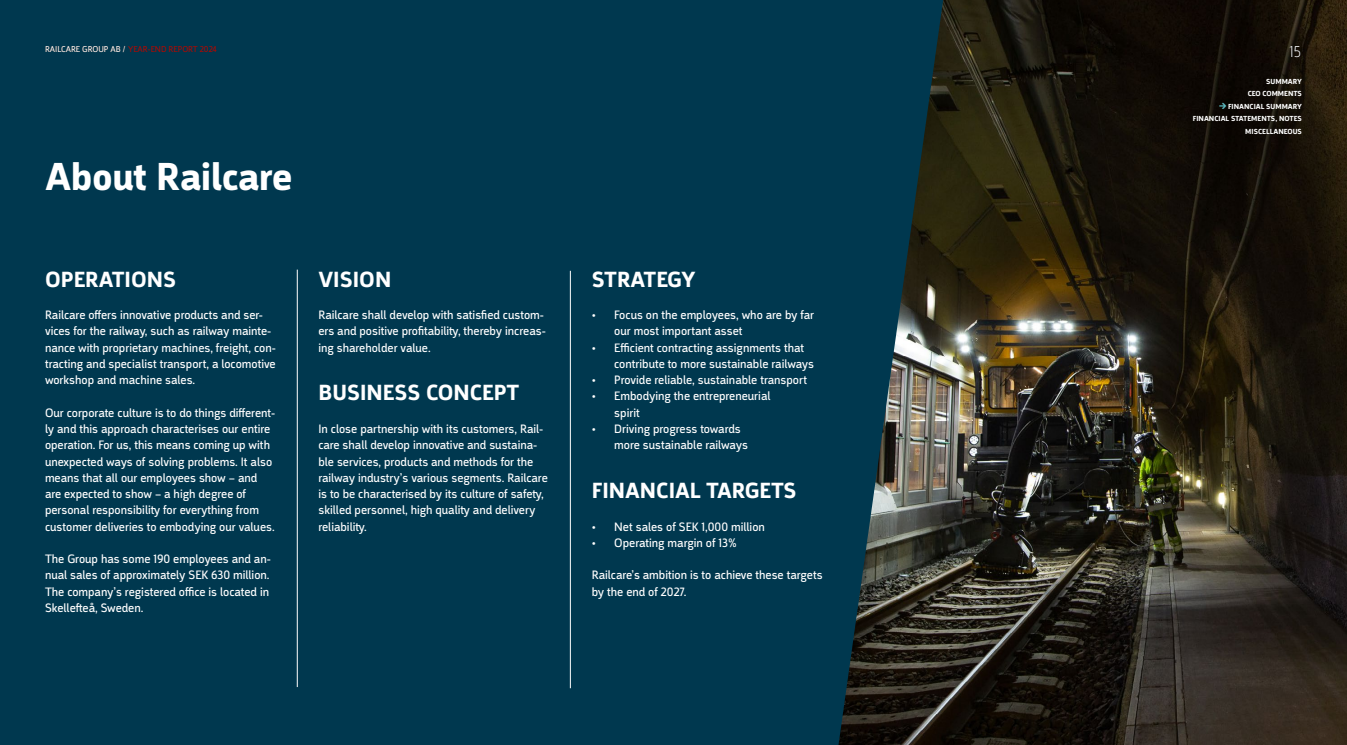
<style>
.page{position:relative;width:1347px;height:745px;background:#fff}
.page>*{position:absolute;margin:0;border:0;box-sizing:border-box;transform-origin:0 0}
.t1{font:700 40px "Argumentum";color:#fff}
.t2{font:700 22.5px "Argumentum";color:#fff}
.t3{font:700 22.5px "Argumentum";letter-spacing:-.03em;color:#fff}
.t4{font:200 16.25px "Argumentum";color:#fff}
.t5{font:12.5px/16.2px "Argumentum";color:#fff}
.t6{font:8.75px "Argumentum";color:#a90a05}
.t7{font:700 7.5px/12.5px "Argumentum";color:#fff;text-align:right}
.s1{color:#000}
.s2{font-family:"Trim";font-size:8.75px;color:#5bbac0}
</style>
<div class="page">
<div style="left:0;top:0;width:1346px;height:744px;background:#00384f"></div>
<img style="left:838px;top:0;width:508px;height:744px">
<hr style="left:570px;top:270px;width:1px;height:417px;background:#fff">
<hr style="left:297px;top:269px;width:1px;height:417px;background:#fff">
<p class="t6" style="left:45px;top:43px;width:173px"><span class="s1">RAILCARE GROUP AB /</span> YEAR-END REPORT 2024</p>
<h3 class="t4" style="left:1289px;top:42px;width:13px">15</h3>
<h1 class="t1" style="left:45px;top:152px;width:249px">About Railcare</h1>
<h2 class="t2" style="left:45px;top:265px;width:133px">OPERATIONS</h2>
<p class="t5" style="left:45px;top:307px;width:232px">Railcare offers innovative products and ser&shy;vices for the railway, such as railway mainte&shy;nance with proprietary machines, freight, con&shy;tracting and specialist transport, a locomotive workshop and machine sales.</p>
<p class="t5" style="left:45px;top:404px;width:232px">Our corporate culture is to do things different&shy;ly and this approach characterises our entire operation. For us, this means coming up with unexpected ways of solving problems. It also means that all our employees show – and are expected to show – a high degree of personal responsibility for everything from customer deliveries to embodying our values.</p>
<p class="t5" style="left:45px;top:550px;width:227px">The Group has some 190 employees and an&shy;nual sales of approximately SEK 630 million.<br>The company’s registered office is located in Skellefteå, Sweden.</p>
<h2 class="t2" style="left:318px;top:265px;width:74px">VISION</h2>
<p class="t5" style="left:318px;top:307px;width:229px">Railcare shall develop with satisfied custom&shy;ers and positive profitability, thereby increas&shy;ing shareholder value.</p>
<h2 class="t2" style="left:318px;top:379px;width:202px">BUSINESS CONCEPT</h2>
<p class="t5" style="left:318px;top:420px;width:231px">In close partnership with its customers, Rail&shy;care shall develop innovative and sustaina&shy;ble services, products and methods for the railway industry’s various segments. Railcare is to be characterised by its culture of safety, skilled personnel, high quality and delivery reliability.</p>
<h2 class="t3" style="left:592px;top:265px;width:106px">STRATEGY</h2>
<p class="t5" style="left:614px;top:307px;width:201px;text-indent:-22px">• Focus on the employees, who are by far our most important asset</p>
<p class="t5" style="left:614px;top:339px;width:201px;text-indent:-22px">• Efficient contracting assignments that contribute to more sustainable railways</p>
<p class="t5" style="left:592px;top:372px;width:217px">• Provide reliable, sustainable transport</p>
<p class="t5" style="left:614px;top:388px;width:158px;text-indent:-22px">• Embodying the entrepreneurial spirit</p>
<p class="t5" style="left:614px;top:420px;width:135px;text-indent:-22px">• Driving progress towards more sustainable railways</p>
<h2 class="t2" style="left:592px;top:476px;width:206px">FINANCIAL TARGETS</h2>
<p class="t5" style="left:592px;top:518px;width:175px">• Net sales of SEK 1,000 million</p>
<p class="t5" style="left:592px;top:534px;width:146px">• Operating margin of 13%</p>
<p class="t5" style="left:592px;top:567px;width:232px">Railcare’s ambition is to achieve these targets by the end of 2027.</p>
<p class="t7" style="left:1247px;top:75px;width:56px">SUMMARY<br>CEO COMMENTS</p>
<p class="t7" style="left:1192px;top:100px;width:111px"><span class="s2">→</span> FINANCIAL SUMMARY<br>FINANCIAL STATEMENTS, NOTES<br>MISCELLANEOUS</p>
</div>
